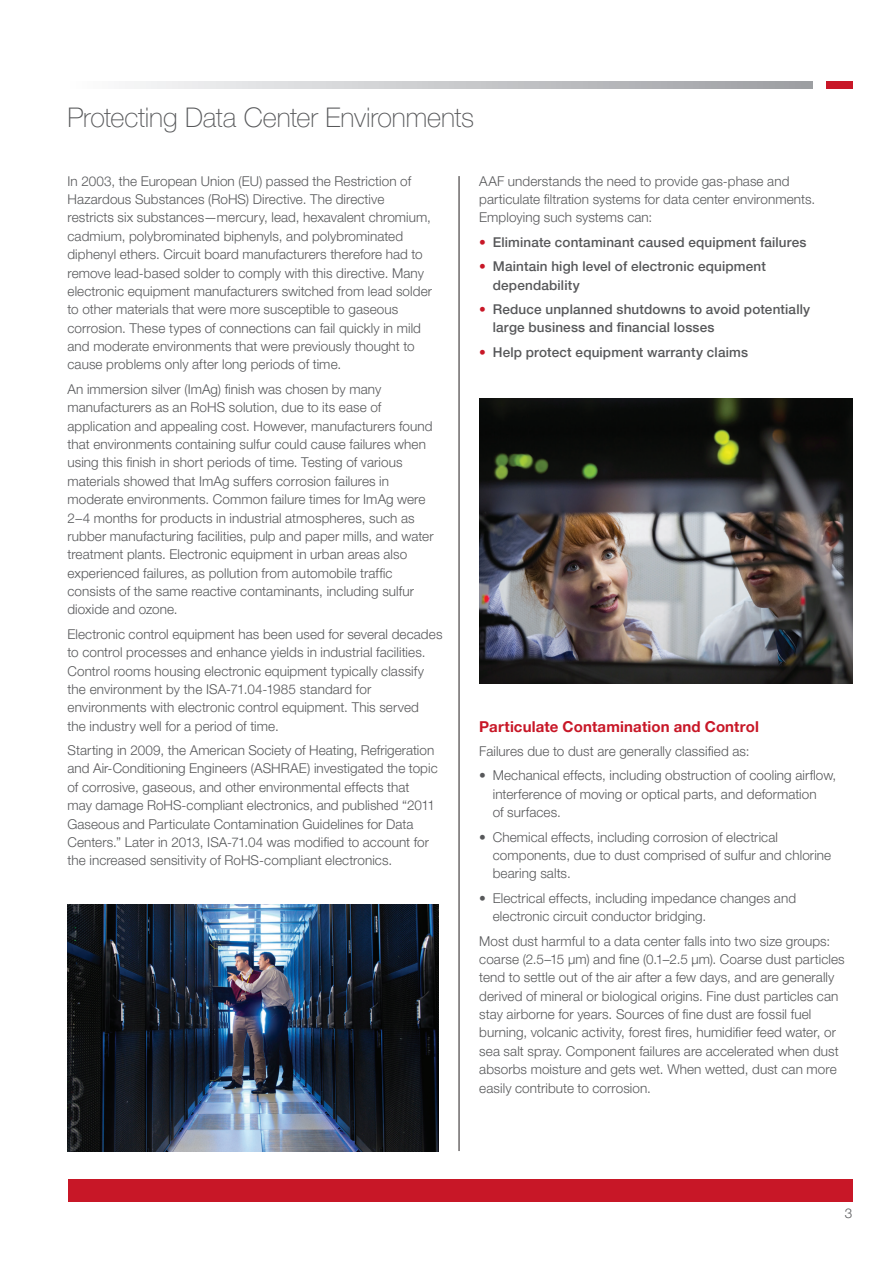
<style>
.page{position:relative;width:893px;height:1263px;background:#fff}
.page>*{position:absolute;margin:0;border:0;box-sizing:border-box;transform-origin:0 0}
.t1{font:100 27px "Helvetica Neue LT Pro";letter-spacing:-.005em;color:#57585a}
.Text{font:700 15px "Helvetica Neue LT Pro";letter-spacing:.01em;color:#c81727}
.Text-2{font:300 13.5px/18.3px "Helvetica Neue LT Pro";letter-spacing:.005em;color:#57585a}
.Text-3{font:500 13.5px/18.3px "Helvetica Neue LT Pro";letter-spacing:.01em;color:#57585a}
.s1{color:#c81727}
</style>
<div class="page">
<div style="left:68px;top:1179px;width:784px;height:22px;background:#c81727"></div>
<div style="left:826px;top:81px;width:26px;height:7px;background:#c81727"></div>
<svg style="left:134px;top:81px;width:678px;height:7px;background:#c7c8ca"></svg>
<hr style="left:459px;top:176px;width:1px;height:975px;background:#231f20">
<img style="left:479px;top:399px;width:373px;height:284px">
<img style="left:68px;top:905px;width:371px;height:246px">
<p class="t1" style="left:68px;top:102px;width:408px">Protecting Data Center Environments</p>
<p class="Text-2" style="left:68px;top:171px;width:366px">In 2003, the European Union (EU) passed the Restriction of Hazardous Substances (RoHS) Directive. The directive restricts six substances—mercury, lead, hexavalent chromium, cadmium, polybrominated biphenyls, and polybrominated diphenyl ethers. Circuit board manufacturers therefore had to remove lead-based solder to comply with this directive. Many electronic equipment manufacturers switched from lead solder to other materials that were more susceptible to gaseous corrosion. These types of connections can fail quickly in mild and moderate environments that were previously thought to cause problems only after long periods of time.</p>
<p class="Text-2" style="left:68px;top:380px;width:368px">An immersion silver (ImAg) finish was chosen by many manufacturers as an RoHS solution, due to its ease of application and appealing cost. However, manufacturers found that environments containing sulfur could cause failures when using this finish in short periods of time. Testing of various materials showed that ImAg suffers corrosion failures in moderate environments. Common failure times for ImAg were 2–4 months for products in industrial atmospheres, such as rubber manufacturing facilities, pulp and paper mills, and water treatment plants. Electronic equipment in urban areas also experienced failures, as pollution from automobile traffic consists of the same reactive contaminants, including sulfur dioxide and ozone.</p>
<p class="Text-2" style="left:68px;top:624px;width:376px">Electronic control equipment has been used for several decades to control processes and enhance yields in industrial facilities.<br>Control rooms housing electronic equipment typically classify the environment by the ISA-71.04-1985 standard for environments with electronic control equipment. This served<br>the industry well for a period of time.</p>
<p class="Text-2" style="left:68px;top:741px;width:372px">Starting in 2009, the American Society of Heating, Refrigeration and Air-Conditioning Engineers (ASHRAE) investigated the topic of corrosive, gaseous, and other environmental effects that<br>may damage RoHS-compliant electronics, and published “2011<br>Gaseous and Particulate Contamination Guidelines for Data Centers.” Later in 2013, ISA-71.04 was modified to account for the increased sensitivity of RoHS-compliant electronics.</p>
<p class="Text-2" style="left:479px;top:171px;width:337px">AAF understands the need to provide gas-phase and particulate filtration systems for data center environments.<br>Employing such systems can:</p>
<p class="Text-3" style="left:479px;top:233px;width:329px"><span class="s1">•</span> Eliminate contaminant caused equipment failures</p>
<p class="Text-3" style="left:493px;top:257px;width:275px;text-indent:-14px"><span class="s1">•</span> Maintain high level of electronic equipment dependability</p>
<p class="Text-3" style="left:493px;top:300px;width:319px;text-indent:-14px"><span class="s1">•</span> Reduce unplanned shutdowns to avoid potentially large business and financial losses</p>
<p class="Text-3" style="left:479px;top:343px;width:270px"><span class="s1">•</span> Help protect equipment warranty claims</p>
<p class="Text" style="left:479px;top:717px;width:281px">Particulate Contamination and Control</p>
<p class="Text-2" style="left:479px;top:742px;width:272px">Failures due to dust are generally classified as:</p>
<p class="Text-2" style="left:493px;top:766px;width:345px;text-indent:-14px">• Mechanical effects, including obstruction of cooling airflow, interference of moving or optical parts, and deformation<br>of surfaces.</p>
<p class="Text-2" style="left:493px;top:827px;width:340px;text-indent:-14px">• Chemical effects, including corrosion of electrical components, due to dust comprised of sulfur and chlorine bearing salts.</p>
<p class="Text-2" style="left:493px;top:888px;width:305px;text-indent:-14px">• Electrical effects, including impedance changes and electronic circuit conductor bridging.</p>
<p class="Text-2" style="left:479px;top:931px;width:367px">Most dust harmful to a data center falls into two size groups: coarse (2.5–15 μm) and fine (0.1–2.5 μm). Coarse dust particles tend to settle out of the air after a few days, and are generally derived of mineral or biological origins. Fine dust particles can stay airborne for years. Sources of fine dust are fossil fuel burning, volcanic activity, forest fires, humidifier feed water, or sea salt spray. Component failures are accelerated when dust absorbs moisture and gets wet. When wetted, dust can more easily contribute to corrosion.</p>
<p class="Text-2" style="left:845px;top:1203px;width:9px">3</p>
</div>
